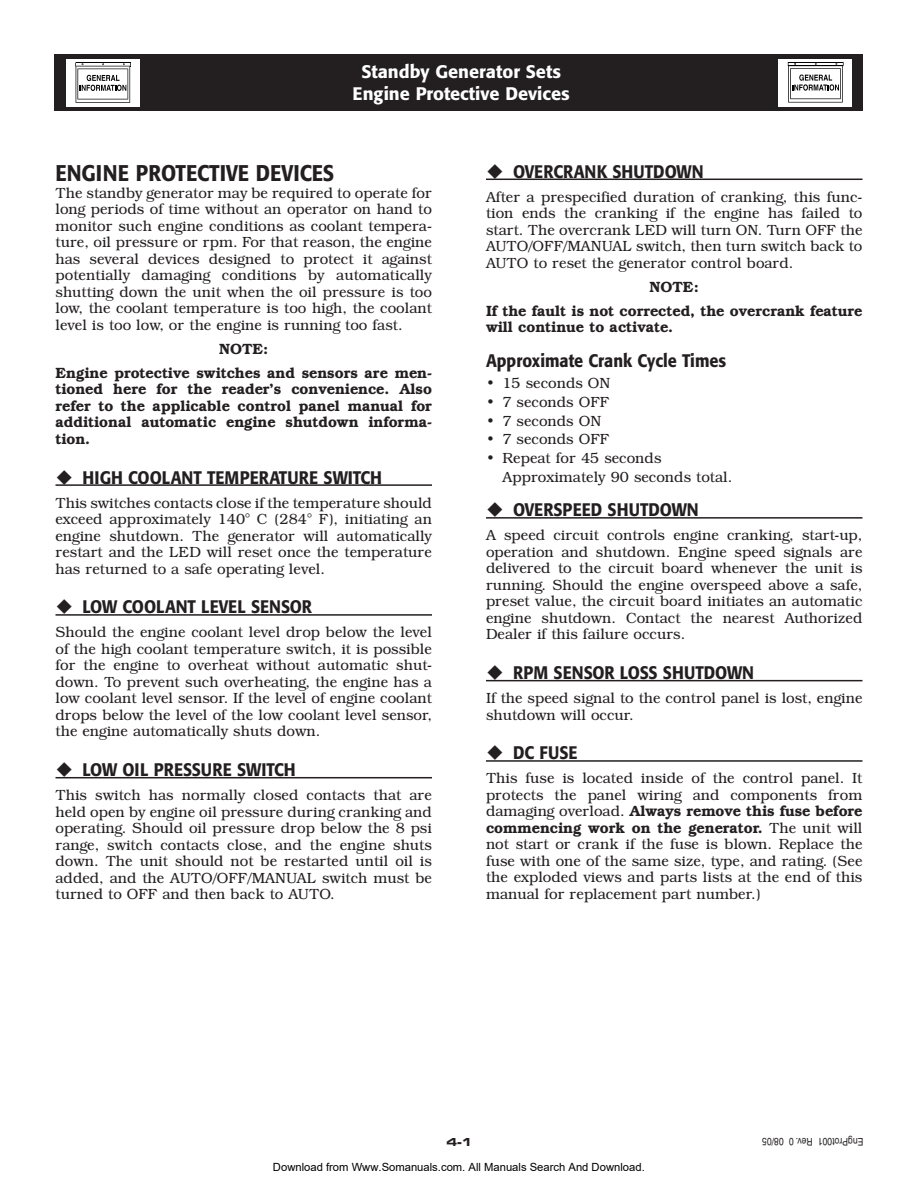
<style>
.page{position:relative;width:918px;height:1188px;background:#fff}
.page>*{position:absolute;margin:0;border:0;box-sizing:border-box;transform-origin:0 0}
.t1{font:500 22.5px "Formata";color:#231f20;scale:.9 1}
.t2{font:500 18px "Formata";color:#231f20;scale:.9 1}
.t3{font:500 18px/21.6px "Formata";color:#fff;text-align:center}
.t4{font:300 15px/16.5px "Bookman IT Cby BT";color:#231f20;text-align:justify}
.t5{font:600 15px/16.5px "Bookman IT Cby BT";color:#231f20;text-align:center}
.t6{font:12px "Eurostile Extended Black DTC";color:#231f20}
.t7{font:11.25px "Arial";color:#000}
.t8{font:condensed 10.5px "Helvetica";color:#231f20}
.s1{font-weight:600}
</style>
<div class="page">
<hr style="left:56px;top:484px;width:376px;height:2px;background:#231f20">
<hr style="left:56px;top:614px;width:376px;height:2px;background:#231f20">
<hr style="left:56px;top:777px;width:376px;height:1px;background:#231f20">
<hr style="left:486px;top:179px;width:376px;height:1px;background:#231f20">
<hr style="left:486px;top:517px;width:376px;height:2px;background:#231f20">
<hr style="left:486px;top:680px;width:376px;height:1px;background:#231f20">
<hr style="left:486px;top:760px;width:376px;height:2px;background:#231f20">
<div style="left:55px;top:55px;width:808px;height:56px;background:#231f20"></div>
<div style="left:66px;top:59px;width:74px;height:48px;background:#fff"></div>
<svg style="left:75px;top:62px;width:56px;height:41px"></svg>
<div style="left:778px;top:59px;width:74px;height:47px;background:#fff"></div>
<svg style="left:788px;top:62px;width:56px;height:41px"></svg>
<svg style="left:488px;top:178px;width:14px;height:1px"></svg>
<svg style="left:488px;top:679px;width:14px;height:1px"></svg>
<p class="t3" style="left:353px;top:62px;width:219px">Standby Generator Sets<br>Engine Protective Devices</p>
<h1 class="t1" style="left:56px;top:163px;width:311px">ENGINE PROTECTIVE DEVICES</h1>
<p class="t4" style="left:56px;top:186px;width:378px">The standby generator may be required to operate for long periods of time without an operator on hand to monitor such engine conditions as coolant tempera&shy;ture, oil pressure or rpm. For that reason, the engine has several devices designed to protect it against potentially damaging conditions by automatically shutting down the unit when the oil pressure is too low, the coolant temperature is too high, the coolant level is too low, or the engine is running too fast.</p>
<p class="t5" style="left:56px;top:338px;width:378px;line-height:24px">NOTE:<br>Engine protective switches and sensors are men-</p>
<p class="t5" style="left:56px;top:382px;width:378px;text-align:justify">tioned here for the reader’s convenience. Also refer to the applicable control panel manual for additional automatic engine shutdown informa&shy;tion.</p>
<p class="t2" style="left:82px;top:469px;width:334px">HIGH COOLANT TEMPERATURE SWITCH</p>
<p class="t4" style="left:56px;top:496px;width:378px">This switches contacts close if the temperature should exceed approximately 140° C (284° F), initiating an engine shutdown. The generator will automatically restart and the LED will reset once the temperature has returned to a safe operating level.</p>
<p class="t2" style="left:82px;top:599px;width:257px">LOW COOLANT LEVEL SENSOR</p>
<p class="t4" style="left:56px;top:626px;width:378px">Should the engine coolant level drop below the level of the high coolant temperature switch, it is possible for the engine to overheat without automatic shut&shy;down. To prevent such overheating, the engine has a low coolant level sensor. If the level of engine coolant drops below the level of the low coolant level sensor, the engine automatically shuts down.</p>
<p class="t2" style="left:82px;top:762px;width:238px">LOW OIL PRESSURE SWITCH</p>
<p class="t4" style="left:56px;top:789px;width:378px">This switch has normally closed contacts that are held open by engine oil pressure during cranking and operating. Should oil pressure drop below the 8 psi range, switch contacts close, and the engine shuts down. The unit should not be restarted until oil is added, and the AUTO/OFF/MANUAL switch must be turned to OFF and then back to AUTO.</p>
<p class="t2" style="left:513px;top:163px;width:213px">OVERCRANK SHUTDOWN</p>
<p class="t4" style="left:486px;top:190px;width:378px">After a prespecified duration of cranking, this func&shy;tion ends the cranking if the engine has failed to start. The overcrank LED will turn ON. Turn OFF the AUTO/OFF/MANUAL switch, then turn switch back to AUTO to reset the generator control board.</p>
<p class="t5" style="left:486px;top:276px;width:378px;line-height:24px">NOTE:<br>If the fault is not corrected, the overcrank feature</p>
<p class="t5" style="left:486px;top:320px;width:189px">will continue to activate.</p>
<p class="t2" style="left:486px;top:352px;width:269px">Approximate Crank Cycle Times</p>
<p class="t4" style="left:486px;top:377px;width:126px">• 15 seconds ON</p>
<p class="t4" style="left:486px;top:396px;width:125px">• 7 seconds OFF</p>
<p class="t4" style="left:486px;top:414px;width:117px">• 7 seconds ON</p>
<p class="t4" style="left:486px;top:433px;width:125px">• 7 seconds OFF</p>
<p class="t4" style="left:502px;top:451px;width:231px;line-height:18.6px;text-indent:-16px">• Repeat for 45 seconds<br>Approximately 90 seconds total.</p>
<p class="t2" style="left:513px;top:502px;width:208px">OVERSPEED SHUTDOWN</p>
<p class="t4" style="left:486px;top:529px;width:378px">A speed circuit controls engine cranking, start-up, operation and shutdown. Engine speed signals are delivered to the circuit board whenever the unit is running. Should the engine overspeed above a safe, preset value, the circuit board initiates an automatic engine shutdown. Contact the nearest Authorized Dealer if this failure occurs.</p>
<p class="t2" style="left:513px;top:665px;width:269px">RPM SENSOR LOSS SHUTDOWN</p>
<p class="t4" style="left:486px;top:692px;width:378px">If the speed signal to the control panel is lost, engine shutdown will occur.</p>
<p class="t2" style="left:513px;top:745px;width:73px">DC FUSE</p>
<p class="t4" style="left:486px;top:772px;width:378px">This fuse is located inside of the control panel. It protects the panel wiring and components from damaging overload. <span class="s1">Always remove this fuse before commencing work on the generator.</span> The unit will not start or crank if the fuse is blown. Replace the fuse with one of the same size, type, and rating. (See the exploded views and parts lists at the end of this manual for replacement part number.)</p>
<p class="t6" style="left:446px;top:1137px;width:29px">4-1</p>
<p class="t8" style="left:863px;top:1146px;width:103px;rotate:-180deg">EngProt001 Rev. 0 08/05</p>
<p class="t7" style="left:273px;top:1160px;width:373px">Download from Www.Somanuals.com. All Manuals Search And Download.</p>
</div>
